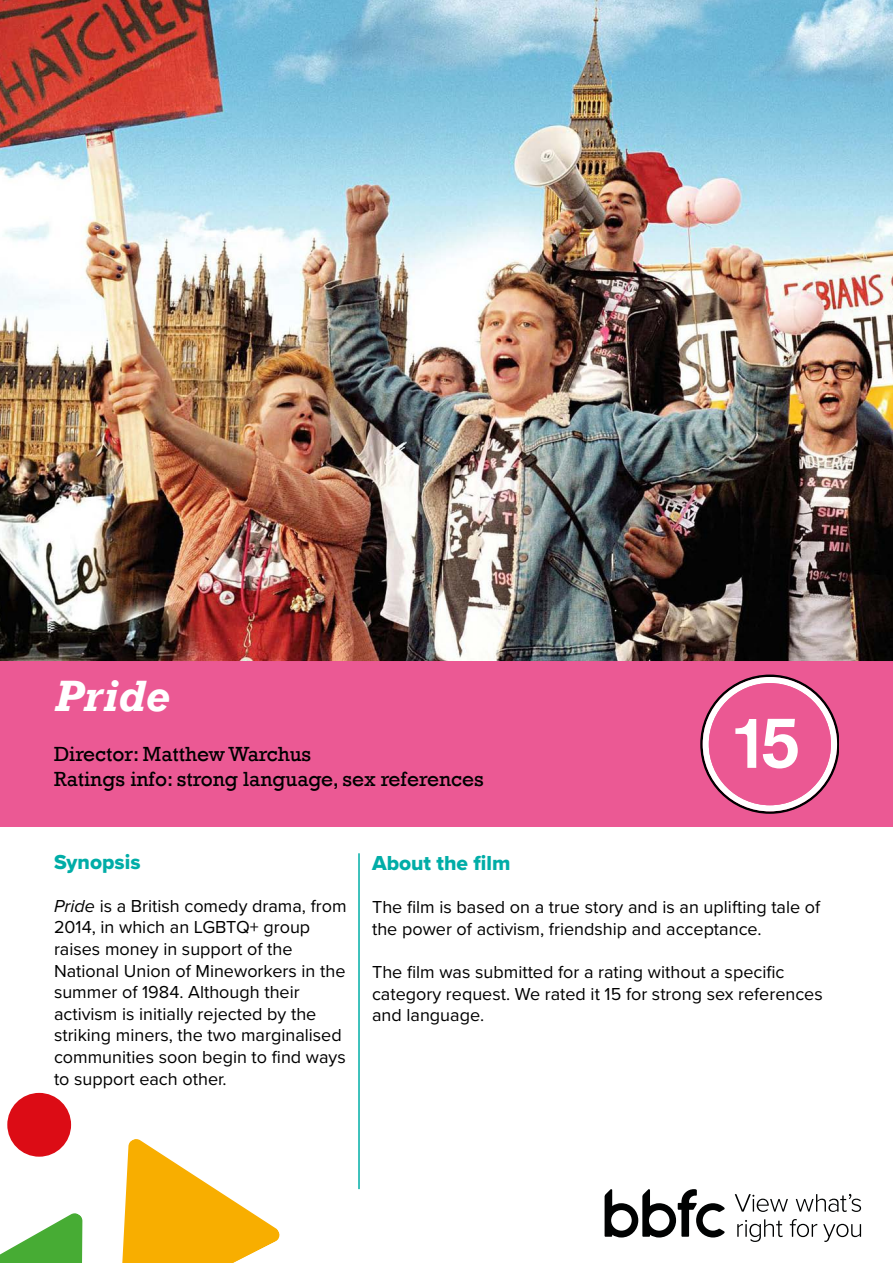
<style>
.page{position:relative;width:893px;height:1263px;background:#fff}
.page>*{position:absolute;margin:0;border:0;box-sizing:border-box;transform-origin:0 0}
.t1{font:italic 700 45px "Rockwell";color:#fff}
.t2{font:21px/25.2px "Rockwell";color:#000}
.t3{font:21px "Proxima Nova Extrabld";color:#00ada7}
.t4{font:18px/21.6px "Proxima Nova";color:#000}
.s1{font-style:italic}
</style>
<div class="page">
<img style="left:0;top:0;width:893px;height:661px">
<div style="left:0;top:661px;width:893px;height:166px;background:#eb5893"></div>
<svg style="left:701px;top:674px;width:138px;height:140px"></svg>
<svg style="left:790px;top:1219px;width:27px;height:18px"></svg>
<svg style="left:823px;top:1224px;width:38px;height:18px"></svg>
<svg style="left:737px;top:1219px;width:46px;height:23px"></svg>
<svg style="left:796px;top:1194px;width:65px;height:18px"></svg>
<svg style="left:735px;top:1194px;width:53px;height:18px"></svg>
<svg style="left:605px;top:1189px;width:120px;height:48px"></svg>
<hr style="left:358px;top:853px;width:2px;height:336px;background:#00ada7">
<svg style="left:0;top:1213px;width:82px;height:50px"></svg>
<svg style="left:122px;top:1139px;width:158px;height:124px"></svg>
<div style="left:7px;top:1093px;width:64px;height:64px;background:#dc0c15;border-radius:50%"></div>
<h1 class="t1" style="left:54px;top:669px;width:117px">Pride</h1>
<p class="t2" style="left:54px;top:742px;width:431px">Director: Matthew Warchus<br>Ratings info: strong language, sex references</p>
<p class="t3" style="left:54px;top:846px;width:88px">Synopsis</p>
<p class="t4" style="left:54px;top:894px;width:294px"><span class="s1">Pride</span> is a British comedy drama, from 2014, in which an LGBTQ+ group raises money in support of the National Union of Mineworkers in the summer of 1984. Although their activism is initially rejected by the striking miners, the two marginalised communities soon begin to find ways to support each other.</p>
<p class="t3" style="left:372px;top:847px;width:140px">About the film</p>
<p class="t4" style="left:372px;top:895px;width:450px">The film is based on a true story and is an uplifting tale of the power of activism, friendship and acceptance.</p>
<p class="t4" style="left:372px;top:960px;width:452px">The film was submitted for a rating without a specific category request. We rated it 15 for strong sex references and language.</p>
</div>
